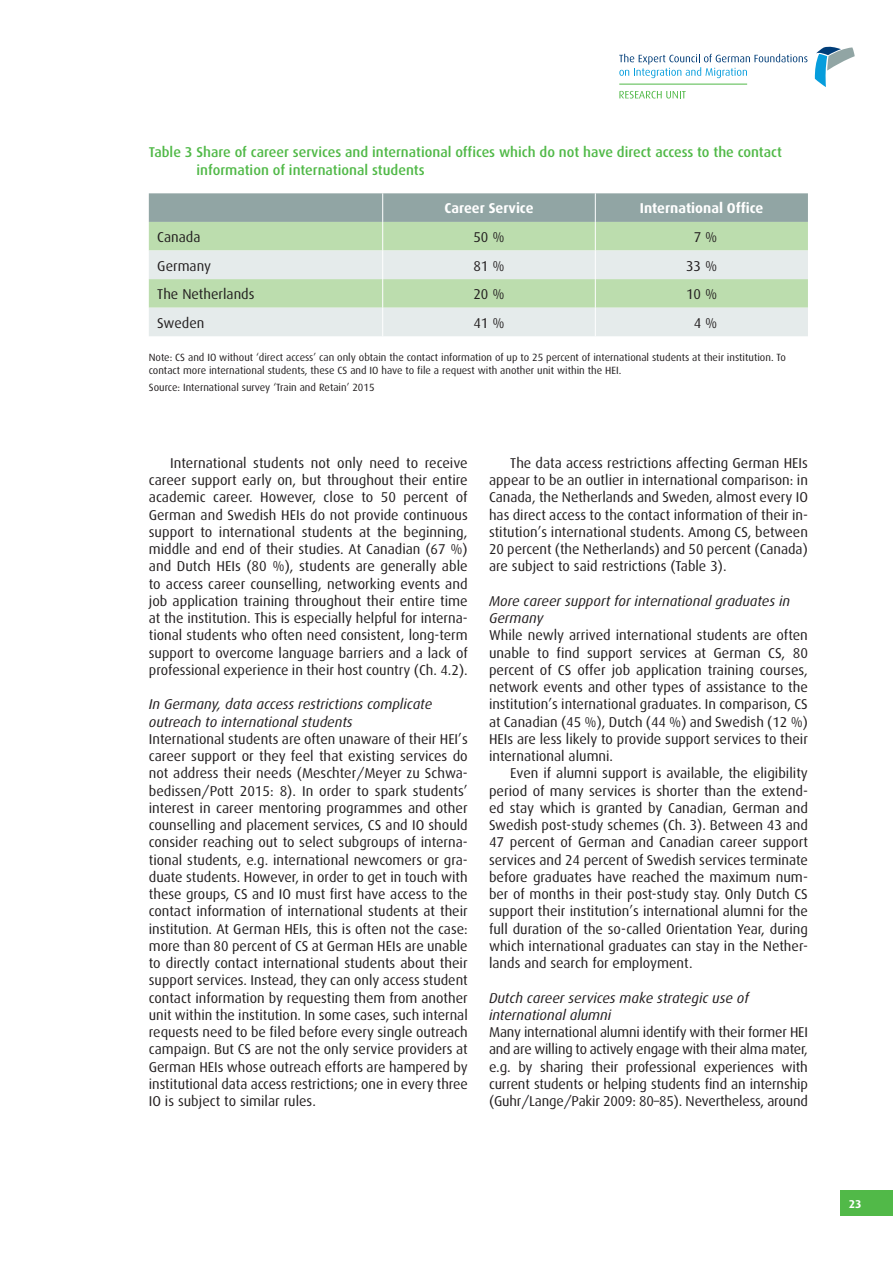
<style>
.page{position:relative;width:893px;height:1263px;background:#fff}
.page>*{position:absolute;margin:0;border:0;box-sizing:border-box;transform-origin:0 0}
.t1{font:14.25px/17.2px "Dax CE";color:#231f20;text-align:justify}
.t2{font:14.25px/17.2px "Dax Turk";color:#231f20;text-align:justify}
.t3{font:italic 14.25px/17.2px "Dax Turk";color:#231f20}
.t4{font:500 14.25px/17.2px "Dax CE";color:#51b948}
.t5{font:700 14.25px "Dax CE";color:#fff}
.t6{font:700 11.4px "Dax CE";color:#fff}
.t7{font:10.5px/13.5px "Dax CE";color:#231f20}
</style>
<div class="page">
<svg style="left:619px;top:54px;width:188px;height:24px"></svg>
<svg style="left:619px;top:91px;width:67px;height:8px"></svg>
<hr style="left:619px;top:84px;width:128px;height:1px;background:#51b948">
<svg style="left:815px;top:47px;width:40px;height:40px"></svg>
<div style="left:840px;top:1191px;width:53px;height:25px;background:#51b948"></div>
<svg style="left:149px;top:193px;width:659px;height:143px;background:#c4d7c4"></svg>
<p class="t4" style="left:197px;top:143px;width:587px;text-indent:-48px">Table 3 Share of career services and international offices which do not have direct access to the -contact information of international students</p>
<p class="t5" style="left:444px;top:199px;width:91px">Career Service</p>
<p class="t5" style="left:640px;top:199px;width:125px">International Office</p>
<p class="t1" style="left:157px;top:228px;width:45px">Canada</p>
<p class="t1" style="left:473px;top:228px;width:33px">50 %</p>
<p class="t1" style="left:694px;top:228px;width:25px">7 %</p>
<p class="t1" style="left:157px;top:257px;width:55px">Germany</p>
<p class="t1" style="left:473px;top:257px;width:33px">81 %</p>
<p class="t1" style="left:686px;top:257px;width:33px">33 %</p>
<p class="t1" style="left:157px;top:285px;width:99px">The Netherlands</p>
<p class="t1" style="left:473px;top:285px;width:33px">20 %</p>
<p class="t1" style="left:686px;top:285px;width:33px">10 %</p>
<p class="t1" style="left:157px;top:314px;width:49px">Sweden</p>
<p class="t1" style="left:473px;top:314px;width:33px">41 %</p>
<p class="t1" style="left:694px;top:314px;width:25px">4 %</p>
<p class="t7" style="left:149px;top:350px;width:639px">Note: CS and IO without ‘direct access’ can only obtain the contact information of up to 25 percent of international students at their institution. To contact more international students, these CS and IO have to file a request with another unit within the HEI.</p>
<p class="t7" style="left:149px;top:380px;width:227px">Source: International survey ‘Train and Retain’ 2015</p>
<p class="t2" style="left:149px;top:454px;width:320px;text-indent:21px">International students not only need to receive career support early on, but throughout their entire academic career. However, close to 50 percent of German and Swedish HEIs do not provide continuous support to international students at the beginning, middle and end of their studies. At Canadian (67 %) and Dutch HEIs (80 %), students are generally able to access career counselling, networking events and job application training throughout their entire time at the institution. This is especially helpful for interna&shy;tional students who often need consistent, long-term support to overcome language barriers and a lack of professional experience in their host country (Ch. 4.2).</p>
<p class="t3" style="left:149px;top:696px;width:285px">In Germany, data access restrictions complicate outreach to international students</p>
<p class="t1" style="left:149px;top:730px;width:321px">International students are often unaware of their HEI’s career support or they feel that existing services do not address their needs (Meschter/Meyer zu Schwa&shy;bedissen/Pott 2015: 8). In order to spark students’ interest in career mentoring programmes and other counselling and placement services, CS and IO should consider reaching out to select subgroups of interna&shy;tional students, e.g. international newcomers or gra&shy;duate students. However, in order to get in touch with these groups, CS and IO must first have access to the contact information of international students at their institution. At German HEIs, this is often not the case: more than 80 percent of CS at German HEIs are unable to directly contact international students about their support services. Instead, they can only access student contact information by requesting them from another unit within the institution. In some cases, such internal requests need to be filed before every single outreach campaign. But CS are not the only service providers at German HEIs whose outreach efforts are hampered by institutional data access restrictions; one in every three IO is subject to similar rules.</p>
<p class="t2" style="left:489px;top:454px;width:320px;text-indent:21px">The data access restrictions affecting German HEIs appear to be an outlier in international comparison: in Canada, the Netherlands and Sweden, almost every IO has direct access to the contact information of their in&shy;stitution’s international students. Among CS, between 20 percent (the Netherlands) and 50 percent (Canada) are subject to said restrictions (Table 3).</p>
<p class="t3" style="left:489px;top:592px;width:303px">More career support for international graduates in<br>Germany</p>
<p class="t1" style="left:489px;top:626px;width:320px">While newly arrived international students are often unable to find support services at German CS, 80 percent of CS offer job application training courses, network events and other types of assistance to the institution’s international graduates. In comparison, CS at Canadian (45 %), Dutch (44 %) and Swedish (12 %)<br>HEIs are less likely to provide support services to their international alumni.</p>
<p class="t2" style="left:489px;top:765px;width:320px;text-indent:21px">Even if alumni support is available, the eligibility period of many services is shorter than the extend&shy;ed stay which is granted by Canadian, German and Swedish post-study schemes (Ch. 3). Between 43 and 47 percent of German and Canadian career support services and 24 percent of Swedish services terminate before graduates have reached the maximum num&shy;ber of months in their post-study stay. Only Dutch CS support their institution’s international alumni for the full duration of the so-called Orientation Year, during which international graduates can stay in the Nether&shy;lands and search for employment.</p>
<p class="t3" style="left:489px;top:989px;width:261px">Dutch career services make strategic use of international alumni</p>
<p class="t1" style="left:489px;top:1023px;width:320px">Many international alumni identify with their former HEI and are willing to actively engage with their alma mater, e.g. by sharing their professional experiences with current students or helping students find an internship (Guhr/Lange/Pakir 2009: 80–85). Nevertheless, around</p>
<p class="t6" style="left:849px;top:1196px;width:14px">23</p>
</div>
